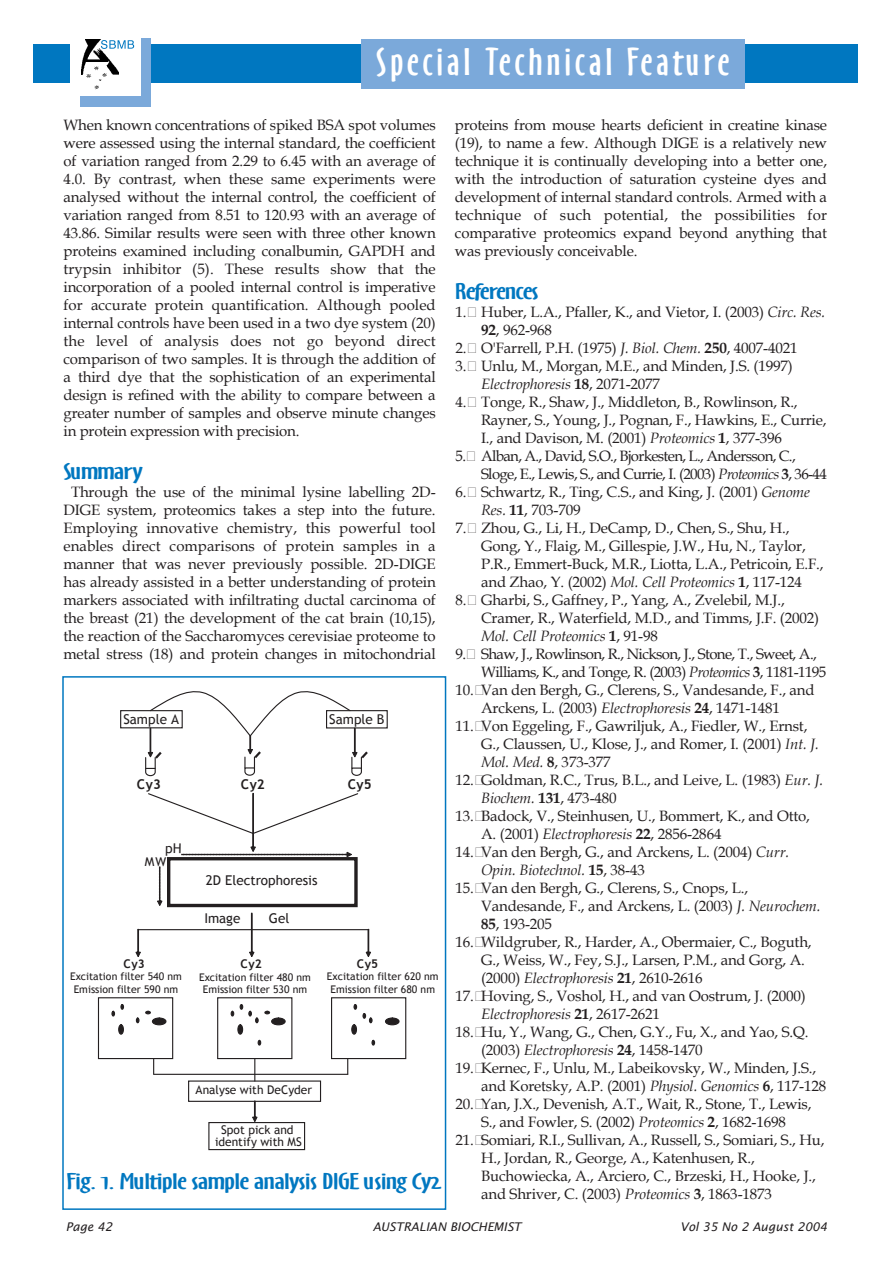
<style>
.page{position:relative;width:893px;height:1263px;background:#fff}
.page>*{position:absolute;margin:0;border:0;box-sizing:border-box;transform-origin:0 0}
.t1{font:36px "Oz Handicraft BT";letter-spacing:.075em;color:#fff;scale:1.25 1}
.t2{font:21px "Oz Handicraft BT";letter-spacing:-.025em;color:#0077c0;scale:1.75 1}
.t3{font:15px/18px "Book Antiqua";letter-spacing:-.01em;color:#231f20}
.t4{font:15px/18px "Book Antiqua";letter-spacing:-.045em;color:#231f20}
.t5{font:15px/18px "Book Antiqua";letter-spacing:-.04em;color:#231f20}
.t6{font:13.5px "Trebuchet MS";color:#231f20}
.t7{font:700 13.5px "Trebuchet MS";letter-spacing:.025em;color:#231f20}
.t8{font:italic 12px "Lucida Sans";color:#231f20}
.t9{font:12px/12.1px "Trebuchet MS";color:#231f20;text-align:center}
.t10{font:700 12px "Trebuchet MS";letter-spacing:.025em;color:#231f20}
.t11{font:10.5px/12.8px "Trebuchet MS";color:#231f20;text-align:center}
.s1{font-style:italic}
.s2{font-weight:700}
</style>
<div class="page">
<div style="left:33px;top:44px;width:824px;height:38px;background:#0077c0"></div>
<div style="left:361px;top:39px;width:383px;height:49px;background:#7ba9da"></div>
<div style="left:81px;top:38px;width:70px;height:68px;background:#7ba9da"></div>
<div style="left:71px;top:27px;width:70px;height:68px;background:#fff"></div>
<img style="left:81px;top:40px;width:37px;height:34px">
<img style="left:86px;top:67px;width:21px;height:23px">
<svg style="left:101px;top:40px;width:33px;height:9px"></svg>
<div style="left:62px;top:676px;width:384px;height:534px;border:2px solid #0077c0"></div>
<div style="left:167px;top:857px;width:191px;height:50px;border:3px solid #231f20"></div>
<svg style="left:249px;top:913px;width:5px;height:44px"></svg>
<hr style="left:138px;top:929px;width:231px;height:1px;background:#231f20">
<svg style="left:136px;top:929px;width:5px;height:28px"></svg>
<svg style="left:366px;top:929px;width:5px;height:28px"></svg>
<div style="left:120px;top:710px;width:63px;height:18px;border:1px solid #231f20"></div>
<div style="left:326px;top:710px;width:62px;height:18px;border:1px solid #231f20"></div>
<svg style="left:127px;top:691px;width:252px;height:86px"></svg>
<div style="left:217px;top:997px;width:75px;height:62px;border:1px solid #231f20"></div>
<hr style="left:154px;top:1074px;width:194px;height:1px;background:#231f20">
<svg style="left:98px;top:997px;width:75px;height:77px"></svg>
<svg style="left:218px;top:1002px;width:74px;height:78px"></svg>
<svg style="left:332px;top:997px;width:74px;height:77px"></svg>
<div style="left:188px;top:1080px;width:133px;height:22px;border:1px solid #231f20"></div>
<svg style="left:252px;top:1101px;width:5px;height:21px"></svg>
<div style="left:208px;top:1122px;width:97px;height:28px;border:1px solid #231f20"></div>
<svg style="left:148px;top:792px;width:211px;height:114px"></svg>
<h1 class="t1" style="left:376px;top:41px;width:284px">Special Technical Feature</h1>
<p class="t3" style="left:63px;top:115px;width:374px;text-align:justify">When known concentrations of spiked BSA spot volumes were assessed using the internal standard, the coefficient of variation ranged from 2.29 to 6.45 with an average of 4.0. By contrast, when these same experiments were analysed without the internal control, the coefficient of variation ranged from 8.51 to 120.93 with an average of 43.86. Similar results were seen with three other known proteins examined including conalbumin, GAPDH and trypsin inhibitor (5). These results show that the incorporation of a pooled internal control is imperative for accurate protein quantification. Although pooled internal controls have been used in a two dye system (20) the level of analysis does not go beyond direct comparison of two samples. It is through the addition of a third dye that the sophistication of an experimental design is refined with the ability to compare between a greater number of samples and observe minute changes in protein expression with precision.</p>
<h2 class="t2" style="left:64px;top:459px;width:47px">Summary</h2>
<p class="t3" style="left:63px;top:483px;width:374px;text-align:center">Through the use of the minimal lysine labelling 2D-DIGE system, proteomics takes a step into the future.<br>Employing innovative chemistry, this powerful tool enables direct comparisons of protein samples in a manner that was never previously possible. 2D-DIGE has already assisted in a better understanding of protein markers associated with infiltrating ductal carcinoma of the breast (21) the development of the cat brain (10,15), the reaction of the Saccharomyces cerevisiae proteome to metal stress (18) and protein changes in mitochondrial</p>
<p class="t6" style="left:123px;top:711px;width:57px">Sample A</p>
<p class="t6" style="left:329px;top:711px;width:57px">Sample B</p>
<p class="t7" style="left:137px;top:776px;width:26px">Cy3</p>
<p class="t7" style="left:241px;top:775px;width:26px">Cy2</p>
<p class="t7" style="left:348px;top:775px;width:26px">Cy5</p>
<p class="t6" style="left:145px;top:853px;width:23px">MW</p>
<p class="t10" style="left:124px;top:956px;width:23px">Cy3</p>
<p class="t11" style="left:70px;top:970px;width:113px">Excitation filter 540 nm<br>Emission filter 590 nm</p>
<p class="t6" style="left:206px;top:872px;width:113px">2D Electrophoresis</p>
<p class="t6" style="left:204px;top:910px;width:38px">Image</p>
<p class="t6" style="left:269px;top:910px;width:22px">Gel</p>
<p class="t10" style="left:241px;top:956px;width:23px">Cy2</p>
<p class="t10" style="left:357px;top:956px;width:23px">Cy5</p>
<p class="t11" style="left:199px;top:970px;width:113px">Excitation filter 480 nm<br>Emission filter 530 nm</p>
<p class="t11" style="left:327px;top:970px;width:113px">Excitation filter 620 nm<br>Emission filter 680 nm</p>
<p class="t9" style="left:196px;top:1084px;width:118px">Analyse with DeCyder</p>
<p class="t9" style="left:215px;top:1123px;width:88px">Spot pick and identify with MS</p>
<h2 class="t2" style="left:67px;top:1169px;width:216px">Fig.1. MultiplesampleanalysisDIGEusingCy2</h2>
<p class="t3" style="left:455px;top:115px;width:374px;text-align:justify">proteins from mouse hearts deficient in creatine kinase (19), to name a few. Although DIGE is a relatively new technique it is continually developing into a better one, with the introduction of saturation cysteine dyes and development of internal standard controls. Armed with a technique of such potential, the possibilities for comparative proteomics expand beyond anything that was previously conceivable.</p>
<h2 class="t2" style="left:455px;top:279px;width:50px">References</h2>
<p class="t3" style="left:481px;top:303px;width:346px;text-indent:-26px">1. Huber, L.A., Pfaller, K., and Vietor, I. (2003) <span class="s1">Circ. Res.<br></span><span class="s2">92</span>, 962-968</p>
<p class="t3" style="left:456px;top:339px;width:344px">2. O'Farrell, P.H. (1975) <span class="s1">J. Biol. Chem.</span> <span class="s2">250</span>, 4007-4021</p>
<p class="t3" style="left:481px;top:357px;width:313px;text-indent:-26px">3. Unlu, M., Morgan, M.E., and Minden, J.S. (1997)<br><span class="s1">Electrophoresis</span> <span class="s2">18</span>, 2071-2077</p>
<p class="t3" style="left:481px;top:393px;width:347px;text-indent:-26px">4. Tonge, R., Shaw, J., Middleton, B., Rowlinson, R.,<br>Rayner, S., Young, J., Pognan, F., Hawkins, E., Currie,<br>I., and Davison, M. (2001) <span class="s1">Proteomics</span> <span class="s2">1</span>, 377-396</p>
<p class="t4" style="left:481px;top:447px;width:347px;text-indent:-26px">5. Alban, A., David, S.O., Bjorkesten, L., Andersson, C.,<br>Sloge, E., Lewis, S., and Currie, I. (2003) <span class="s1">Proteomics</span> <span class="s2">3</span>, 36-44</p>
<p class="t3" style="left:481px;top:483px;width:330px;text-indent:-26px">6. Schwartz, R., Ting, C.S., and King, J. (2001) <span class="s1">Genome<br>Res.</span> <span class="s2">11</span>, 703-709</p>
<p class="t3" style="left:481px;top:519px;width:344px;text-indent:-26px">7. Zhou, G., Li, H., DeCamp, D., Chen, S., Shu, H., Gong, Y., Flaig, M., Gillespie, J.W., Hu, N., Taylor, P.R., Emmert-Buck, M.R., Liotta, L.A., Petricoin, E.F., and Zhao, Y. (2002) <span class="s1">Mol. Cell Proteomics</span> <span class="s2">1</span>, 117-124</p>
<p class="t3" style="left:481px;top:591px;width:340px;text-indent:-26px">8. Gharbi, S., Gaffney, P., Yang, A., Zvelebil, M.J.,<br>Cramer, R., Waterfield, M.D., and Timms, J.F. (2002)<br><span class="s1">Mol. Cell Proteomics</span> <span class="s2">1</span>, 91-98</p>
<p class="t5" style="left:481px;top:645px;width:347px;text-indent:-26px">9. Shaw, J., Rowlinson, R., Nickson, J., Stone, T., Sweet, A.,<br>Williams, K., and Tonge, R. (2003) <span class="s1">Proteomics</span> <span class="s2">3</span>, 1181-1195</p>
<p class="t3" style="left:481px;top:681px;width:335px;text-indent:-26px">10. Van den Bergh, G., Clerens, S., Vandesande, F., and<br>Arckens, L. (2003) <span class="s1">Electrophoresis</span> <span class="s2">24</span>, 1471-1481</p>
<p class="t3" style="left:481px;top:717px;width:339px;text-indent:-26px">11. Von Eggeling, F., Gawriljuk, A., Fiedler, W., Ernst,<br>G., Claussen, U., Klose, J., and Romer, I. (2001) <span class="s1">Int. J.<br>Mol. Med.</span> <span class="s2">8</span>, 373-377</p>
<p class="t3" style="left:481px;top:771px;width:344px;text-indent:-26px">12. Goldman, R.C., Trus, B.L., and Leive, L. (1983) <span class="s1">Eur. J.<br>Biochem.</span> <span class="s2">131</span>, 473-480</p>
<p class="t3" style="left:481px;top:807px;width:330px;text-indent:-26px">13. Badock, V., Steinhusen, U., Bommert, K., and Otto,<br>A. (2001) <span class="s1">Electrophoresis</span> <span class="s2">22</span>, 2856-2864</p>
<p class="t3" style="left:481px;top:843px;width:309px;text-indent:-26px">14. Van den Bergh, G., and Arckens, L. (2004) <span class="s1">Curr.<br>Opin. Biotechnol.</span> <span class="s2">15</span>, 38-43</p>
<p class="t3" style="left:481px;top:879px;width:341px;text-indent:-26px">15. Van den Bergh, G., Clerens, S., Cnops, L.,<br>Vandesande, F., and Arckens, L. (2003) <span class="s1">J. Neurochem.<br></span><span class="s2">85</span>, 193-205</p>
<p class="t3" style="left:481px;top:933px;width:332px;text-indent:-26px">16. Wildgruber, R., Harder, A., Obermaier, C., Boguth,<br>G., Weiss, W., Fey, S.J., Larsen, P.M., and Gorg, A. (2000) <span class="s1">Electrophoresis</span> <span class="s2">21</span>, 2610-2616</p>
<p class="t3" style="left:481px;top:987px;width:326px;text-indent:-26px">17. Hoving, S., Voshol, H., and van Oostrum, J. (2000)<br><span class="s1">Electrophoresis</span> <span class="s2">21</span>, 2617-2621</p>
<p class="t3" style="left:481px;top:1023px;width:329px;text-indent:-26px">18. Hu, Y., Wang, G., Chen, G.Y., Fu, X., and Yao, S.Q. (2003) <span class="s1">Electrophoresis</span> <span class="s2">24</span>, 1458-1470</p>
<p class="t3" style="left:481px;top:1059px;width:347px;text-indent:-26px">19. Kernec, F., Unlu, M., Labeikovsky, W., Minden, J.S., and Koretsky, A.P. (2001) <span class="s1">Physiol. Genomics</span> <span class="s2">6</span>, 117-128</p>
<p class="t3" style="left:456px;top:1095px;width:357px;text-align:center">20. Yan, J.X., Devenish, A.T., Wait, R., Stone, T., Lewis,<br>S., and Fowler, S. (2002) <span class="s1">Proteomics</span> <span class="s2">2</span>, 1682-1698</p>
<p class="t3" style="left:481px;top:1131px;width:345px;text-indent:-26px">21. Somiari, R.I., Sullivan, A., Russell, S., Somiari, S., Hu, H., Jordan, R., George, A., Katenhusen, R., Buchowiecka, A., Arciero, C., Brzeski, H., Hooke, J., and Shriver, C. (2003) <span class="s1">Proteomics</span> <span class="s2">3</span>, 1863-1873</p>
<p class="t8" style="left:66px;top:1220px;width:48px">Page 42</p>
<p class="t8" style="left:373px;top:1220px;width:150px">AUSTRALIAN BIOCHEMIST</p>
<p class="t8" style="left:680px;top:1220px;width:149px">Vol 35 No 2 August 2004</p>
</div>
